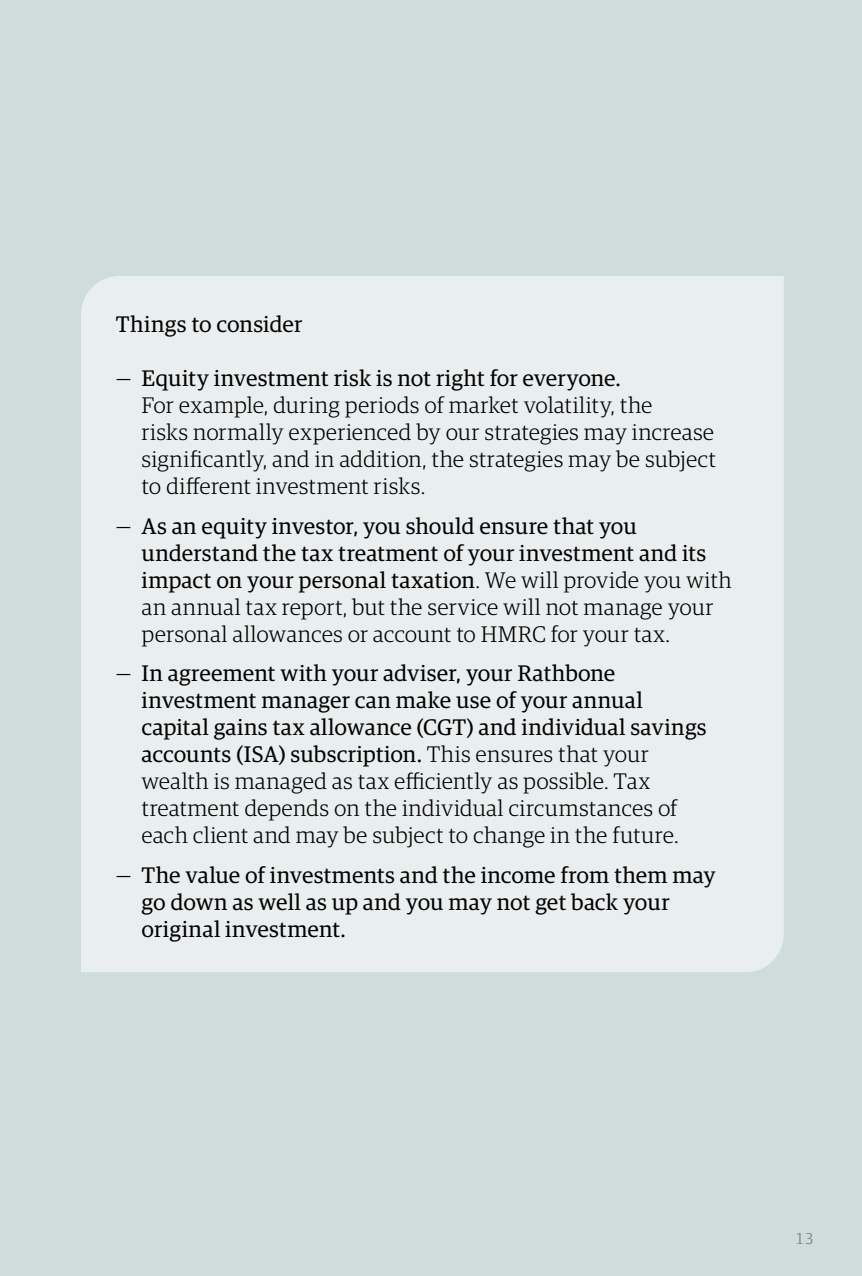
<style>
.page{position:relative;width:862px;height:1276px;background:#fff}
.page>*{position:absolute;margin:0;border:0;box-sizing:border-box;transform-origin:0 0}
.t1{font:300 22.5px/27px "Guardian RTB Egyp";letter-spacing:.005em;color:#000}
.t2{font:22.5px/27px "Guardian RTB Egyp";color:#000}
.t3{font:300 15.75px "Guardian RTB Egyp";color:#76777a}
.s1{font-weight:300}
.s2{font-weight:400}
</style>
<div class="page">
<div style="left:0;top:0;width:861px;height:1276px;background:#d0dcdb"></div>
<div style="left:81px;top:276px;width:702px;height:696px;background:#e9eeee"></div>
<p class="t2" style="left:116px;top:309px;width:188px">Things to consider</p>
<p class="t2" style="left:116px;top:363px;width:506px">— Equity investment risk is not right for everyone.</p>
<p class="t1" style="left:141px;top:390px;width:576px">For example, during periods of market volatility, the<br>risks normally experienced by our strategies may increase significantly, and in addition, the strategies may be subject to different investment risks.</p>
<p class="t2" style="left:141px;top:511px;width:591px;text-indent:-26px">— As an equity investor, you should ensure that you understand the tax treatment of your investment and its impact on your personal taxation<span class="s1">. We will provide you with an annual tax report, but the service will not manage your personal allowances or account to HMRC for your tax.</span></p>
<p class="t1" style="left:141px;top:659px;width:566px;text-indent:-26px"><span class="s2">— In agreement with your adviser, your Rathbone investment manager can make use of your annual capital gains tax allowance (CGT) and individual savings accounts (ISA) subscription.</span> This ensures that your wealth is managed as tax efficiently as possible. Tax treatment depends on the individual circumstances of each client and may be subject to change in the future.</p>
<p class="t2" style="left:141px;top:860px;width:575px;text-indent:-26px">— The value of investments and the income from them may go down as well as up and you may not get back your original investment.</p>
<p class="t3" style="left:794px;top:1227px;width:20px">13</p>
</div>
